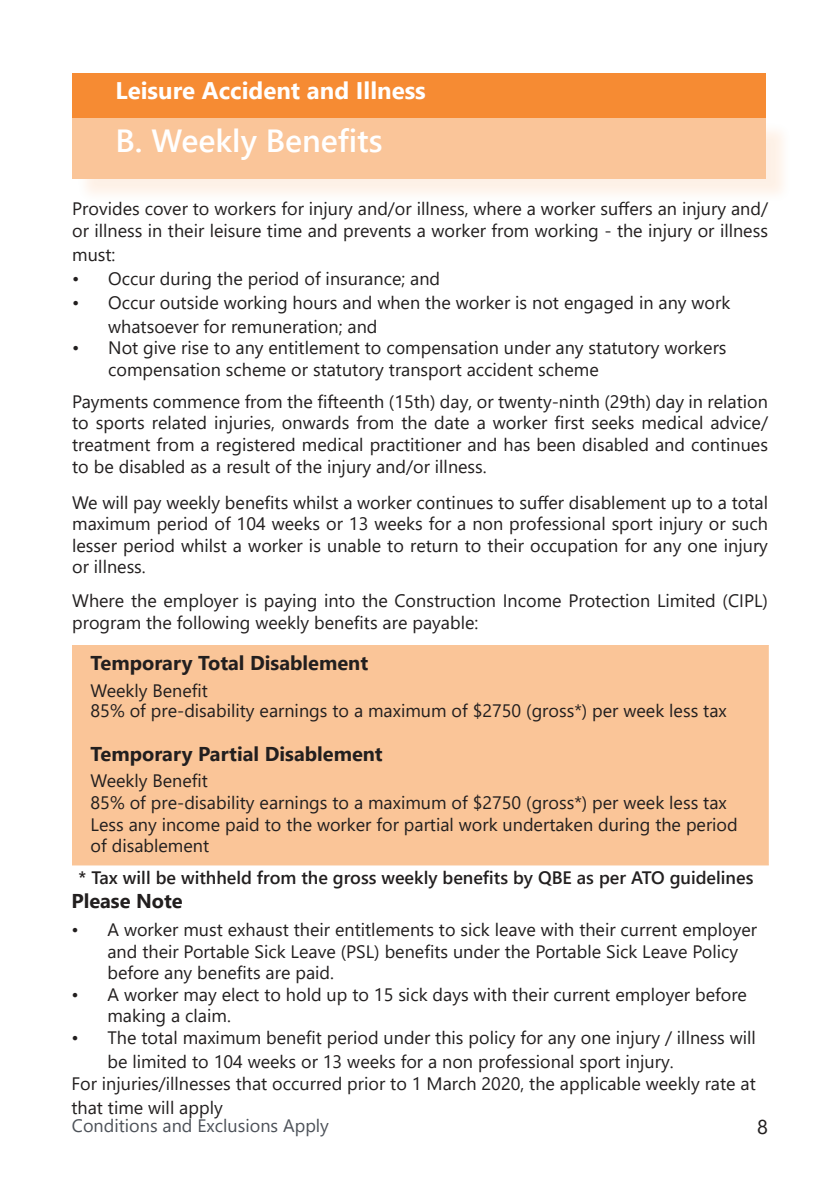
<style>
.page{position:relative;width:840px;height:1191px;background:#fff}
.page>*{position:absolute;margin:0;border:0;box-sizing:border-box;transform-origin:0 0}
.t1{font:600 32px "Segoe UI";color:#fff}
.t2{font:700 24px "Segoe UI";color:#fff}
.t3{font:700 20px "Segoe UI";color:#221f1f}
.t4{font:20px "Segoe UI";color:#221f1f}
.t5{font:18px/21.6px "Segoe UI";color:#221f1f}
.t6{font:600 18px "Segoe UI";color:#221f1f}
.t7{font:18px "Segoe UI";color:#4d5259}
</style>
<div class="page">
<div style="left:72px;top:73px;width:693px;height:44px;background:#f68b33"></div>
<div style="left:75px;top:120px;width:715px;height:84px;background:#f68b33;opacity:.25"></div>
<div style="left:72px;top:117px;width:693px;height:62px;background:#fac599"></div>
<div style="left:72px;top:645px;width:695px;height:220px;background:#fac598"></div>
<h2 class="t2" style="left:115px;top:81px;width:312px">Leisure Accident and Illness</h2>
<h1 class="t1" style="left:115px;top:111px;width:268px">B. Weekly Benefits</h1>
<p class="t5" style="left:72px;top:196px;width:697px">Provides cover to workers for injury and/or illness, where a worker suffers an injury and/ or illness in their leisure time and prevents a worker from working - the injury or illness</p>
<p class="t5" style="left:72px;top:245px;width:45px">must:</p>
<p class="t5" style="left:72px;top:269px;width:369px">• Occur during the period of insurance; and</p>
<p class="t5" style="left:108px;top:292px;width:623px;line-height:24px;text-indent:-36px">• Occur outside working hours and when the worker is not engaged in any work whatsoever for remuneration; and</p>
<p class="t5" style="left:108px;top:339px;width:619px;text-indent:-36px">• Not give rise to any entitlement to compensation under any statutory workers compensation scheme or statutory transport accident scheme</p>
<p class="t5" style="left:72px;top:389px;width:697px;text-align:justify">Payments commence from the fifteenth (15th) day, or twenty-ninth (29th) day in relation to sports related injuries, onwards from the date a worker first seeks medical advice/ treatment from a registered medical practitioner and has been disabled and continues to be disabled as a result of the injury and/or illness.</p>
<p class="t5" style="left:72px;top:490px;width:697px;text-align:justify">We will pay weekly benefits whilst a worker continues to suffer disablement up to a total maximum period of 104 weeks or 13 weeks for a non professional sport injury or such lesser period whilst a worker is unable to return to their occupation for any one injury or illness.</p>
<p class="t5" style="left:72px;top:588px;width:697px">Where the employer is paying into the Construction Income Protection Limited (CIPL) program the following weekly benefits are payable:</p>
<p class="t3" style="left:90px;top:655px;width:279px">Temporary Total Disablement</p>
<p class="t5" style="left:90px;top:678px;width:637px;line-height:20.4px">Weekly Benefit<br>85% of pre-disability earnings to a maximum of $2750 (gross*) per week less tax</p>
<p class="t3" style="left:90px;top:746px;width:293px">Temporary Partial Disablement</p>
<p class="t5" style="left:90px;top:768px;width:648px">Weekly Benefit<br>85% of pre-disability earnings to a maximum of $2750 (gross*) per week less tax Less any income paid to the worker for partial work undertaken during the period of disablement</p>
<p class="t6" style="left:79px;top:861px;width:676px">* Tax will be withheld from the gross weekly benefits by QBE as per ATO guidelines</p>
<p class="t3" style="left:71px;top:893px;width:113px">Please Note</p>
<p class="t5" style="left:107px;top:920px;width:651px;text-indent:-36px">• A worker must exhaust their entitlements to sick leave with their current employer and their Portable Sick Leave (PSL) benefits under the Portable Sick Leave Policy before any benefits are paid.</p>
<p class="t5" style="left:107px;top:985px;width:640px;text-indent:-36px">• A worker may elect to hold up to 15 sick days with their current employer before making a claim.</p>
<p class="t5" style="left:107px;top:1027px;width:649px;line-height:24px;text-indent:-36px">• The total maximum benefit period under this policy for any one injury / illness will be limited to 104 weeks or 13 weeks for a non professional sport injury.</p>
<p class="t5" style="left:71px;top:1069px;width:685px;line-height:24px">For injuries/illnesses that occurred prior to 1 March 2020, the applicable weekly rate at that time will apply</p>
<p class="t7" style="left:72px;top:1118px;width:258px">Conditions and Exclusions Apply</p>
<p class="t4" style="left:756px;top:1107px;width:12px">8</p>
</div>
